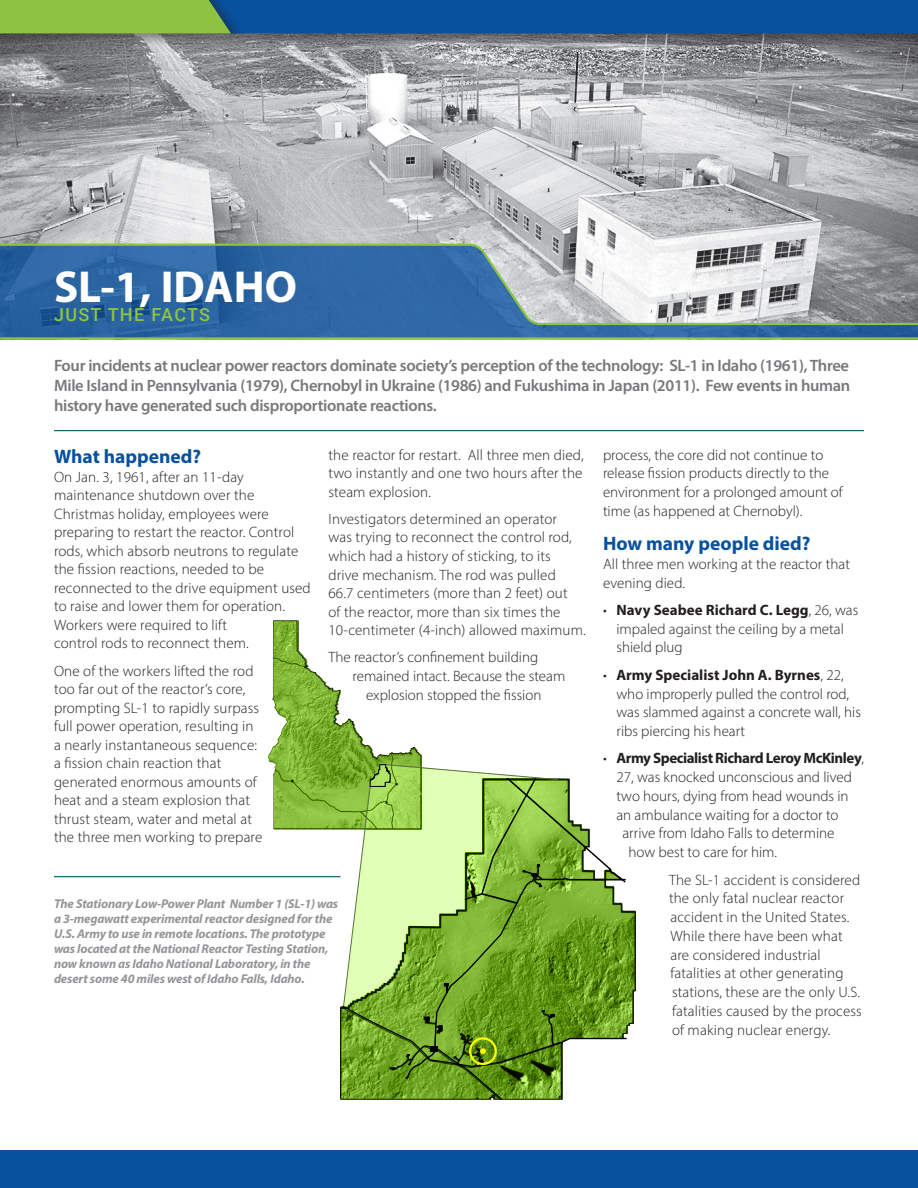
<style>
.page{position:relative;width:918px;height:1188px;background:#fff}
.page>*{position:absolute;margin:0;border:0;box-sizing:border-box;transform-origin:0 0}
.t1{font:700 45px "Myriad Pro";color:#fff}
.Subhead_1{font:700 19.5px "Myriad Pro";color:#07519e}
.fact_vs__myth{font:500 18px "Roboto";letter-spacing:.075em;color:#8dc340}
.Top_Description{font:600 16.5px/19.8px "Myriad Pro";letter-spacing:-.02em;color:#76787b;text-align:justify}
.Body_Text{font:300 15px/18.6px "Myriad Pro";letter-spacing:.01em;color:#231f20}
.Bullet_Text{font:300 15px/18.8px "Myriad Pro";color:#231f20}
.Bullet_Text-2{font:700 15px "Myriad Pro";letter-spacing:-.03em;color:#231f20}
.Subhead_1-2{font:italic 700 12.75px/15px "Myriad Pro";letter-spacing:-.01em;color:#939598}
.s1{font-weight:700}
.s2{font-weight:300}
</style>
<div class="page">
<img style="left:0;top:47px;width:918px;height:197px">
<svg style="left:0;top:326px;width:918px;height:11px;background:#2b65a1"></svg>
<hr style="left:0;top:337px;width:918px;height:3px;background:#8dc340">
<svg style="left:0;top:244px;width:918px;height:82px;background:#6d8ead"></svg>
<div style="left:201px;top:0;width:717px;height:47px;background:#231f20;opacity:.42"></div>
<div style="left:0;top:1148px;width:918px;height:40px;background:#231f20;opacity:.42"></div>
<div style="left:0;top:1151px;width:918px;height:37px;background:#07519e"></div>
<div style="left:0;top:0;width:246px;height:47px;background:#231f20;opacity:.42"></div>
<svg style="left:0;top:0;width:918px;height:33px;background:#276c87"></svg>
<svg style="left:268px;top:621px;width:368px;height:479px"></svg>
<svg style="left:341px;top:764px;width:286px;height:336px;background:#97be5e"></svg>
<div style="left:469px;top:1037px;width:28px;height:28px;border:2px solid #ff0;border-radius:50%"></div>
<hr style="left:54px;top:876px;width:286px;height:1px;background:#005875">
<hr style="left:54px;top:430px;width:810px;height:1px;background:#005875">
<p class="t1" style="left:54px;top:257px;width:244px">SL-1, IDAHO</p>
<p class="fact_vs__myth" style="left:54px;top:302px;width:158px">JUST THE FACTS</p>
<p class="Top_Description" style="left:54px;top:355px;width:798px">Four incidents at nuclear power reactors dominate society’s perception of the technology: SL-1 in Idaho (1961), Three Mile Island in Pennsylvania (1979), Chernobyl in Ukraine (1986) and Fukushima in Japan (2011). Few events in human history have generated such disproportionate reactions.</p>
<p class="Subhead_1" style="left:54px;top:444px;width:149px">What happened?</p>
<p class="Body_Text" style="left:54px;top:467px;width:258px">On Jan. 3, 1961, after an 11-day maintenance shutdown over the Christmas holiday, employees were preparing to restart the reactor. Control rods, which absorb neutrons to regulate the fission reactions, needed to be reconnected to the drive equipment used to raise and lower them for operation.<br>Workers were required to lift<br>control rods to reconnect them.</p>
<p class="Body_Text" style="left:54px;top:661px;width:210px">One of the workers lifted the rod too far out of the reactor’s core, prompting SL-1 to rapidly surpass full power operation, resulting in a nearly instantaneous sequence: a fission chain reaction that generated enormous amounts of heat and a steam explosion that thrust steam, water and metal at the three men working to prepare</p>
<p class="Body_Text" style="left:328px;top:445px;width:257px;text-align:justify">the reactor for restart. All three men died, two instantly and one two hours after the steam explosion.</p>
<p class="Body_Text" style="left:328px;top:509px;width:259px">Investigators determined an operator<br>was trying to reconnect the control rod, which had a history of sticking, to its<br>drive mechanism. The rod was pulled<br>66.7 centimeters (more than 2 feet) out<br>of the reactor, more than six times the 10-centimeter (4-inch) allowed maximum.</p>
<p class="Body_Text" style="left:328px;top:648px;width:211px">The reactor’s confinement building</p>
<p class="Body_Text" style="left:352px;top:667px;width:214px">remained intact. Because the steam</p>
<p class="Body_Text" style="left:366px;top:686px;width:177px">explosion stopped the fission</p>
<p class="Body_Text" style="left:603px;top:445px;width:241px">process, the core did not continue to release fission products directly to the environment for a prolonged amount of time (as happened at Chernobyl).</p>
<p class="Subhead_1" style="left:603px;top:531px;width:209px">How many people died?</p>
<p class="Body_Text" style="left:603px;top:554px;width:249px">All three men working at the reactor that evening died.</p>
<p class="Bullet_Text" style="left:616px;top:600px;width:243px;text-indent:-14px">• <span class="s1">Navy Seabee Richard C. Legg</span>, 26, was impaled against the ceiling by a metal shield plug</p>
<p class="Bullet_Text" style="left:616px;top:665px;width:246px;text-indent:-14px">• <span class="s1">Army Specialist John A. Byrnes</span>, 22, who improperly pulled the control rod, was slammed against a concrete wall, his ribs piercing his heart</p>
<p class="Bullet_Text-2" style="left:603px;top:749px;width:263px"><span class="s2">•</span> Army Specialist Richard Leroy McKinley<span class="s2">,</span></p>
<p class="Bullet_Text" style="left:616px;top:768px;width:237px">27, was knocked unconscious and lived</p>
<p class="Bullet_Text" style="left:616px;top:786px;width:234px">two hours, dying from head wounds in</p>
<p class="Bullet_Text" style="left:616px;top:805px;width:224px">an ambulance waiting for a doctor to</p>
<p class="Bullet_Text" style="left:622px;top:824px;width:213px">arrive from Idaho Falls to determine</p>
<p class="Bullet_Text" style="left:628px;top:843px;width:150px">how best to care for him.</p>
<p class="Body_Text" style="left:669px;top:870px;width:194px">The SL-1 accident is considered the only fatal nuclear reactor accident in the United States.<br>While there have been what are considered industrial fatalities at other generating stations, these are the only U.S. fatalities caused by the process of making nuclear energy.</p>
<p class="Subhead_1-2" style="left:54px;top:896px;width:286px">The Stationary Low-Power Plant Number 1 (SL-1) was a 3-megawatt experimental reactor designed for the U.S. Army to use in remote locations. The prototype was located at the National Reactor Testing Station, now known as Idaho National Laboratory, in the desert some 40 miles west of Idaho Falls, Idaho.</p>
</div>
